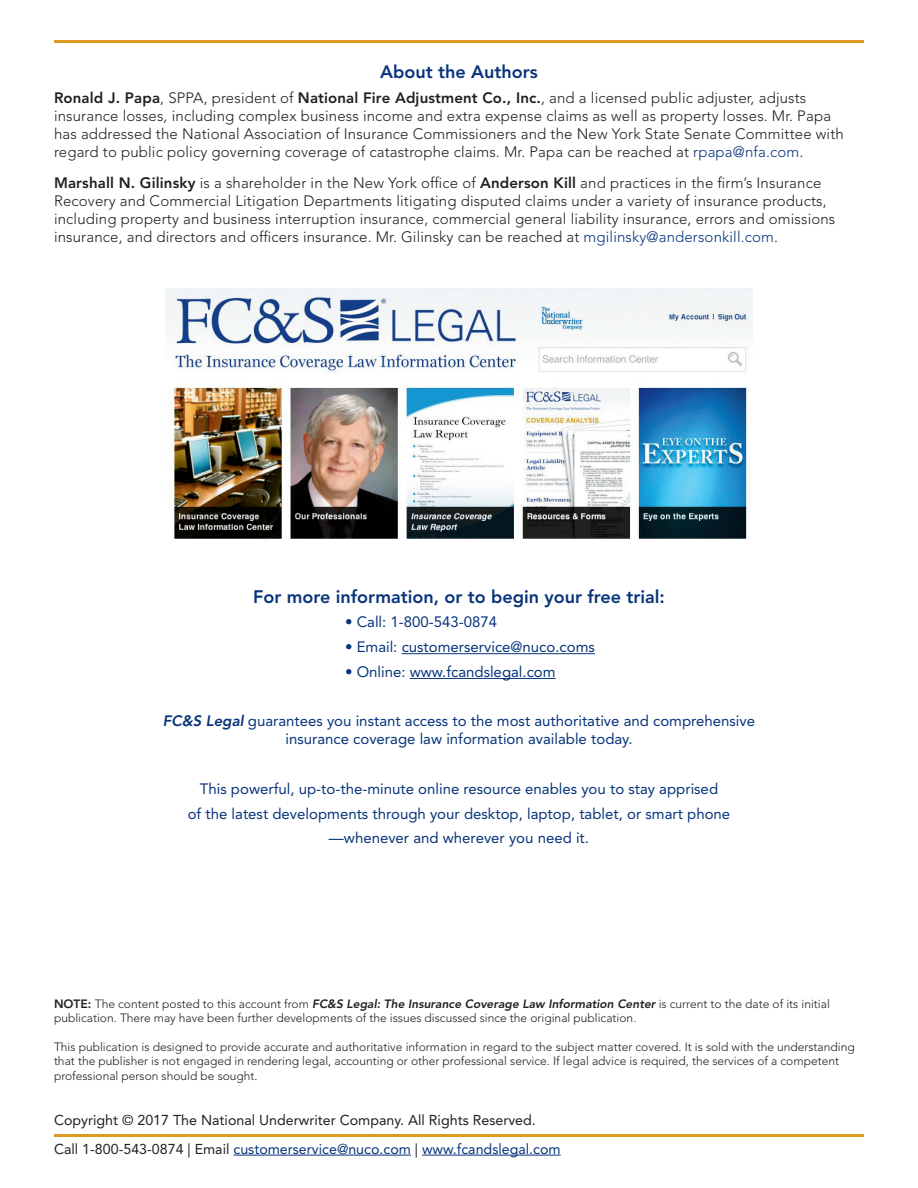
<style>
.page{position:relative;width:918px;height:1188px;background:#fff}
.page>*{position:absolute;margin:0;border:0;box-sizing:border-box;transform-origin:0 0}
.t1{font:800 18px "Avenir LT Std";color:#08347b}
.t2{font:300 15px/18px "Avenir LT Std";letter-spacing:.01em;color:#231f20}
.t3{font:15px/18px "Avenir LT Std";color:#08347b;text-align:center}
.t4{font:14.25px "Avenir LT Std";color:#08347b}
.t5{font:14.25px "Avenir LT Std";color:#231f20}
.t6{font:300 12px/14.4px "Avenir LT Std";color:#231f20}
.s1{font-weight:800}
.s2{color:#08347b}
.s3{font-weight:800;font-style:italic}
.s4{color:#231f20}
</style>
<div class="page">
<hr style="left:54px;top:40px;width:810px;height:3px;background:#de9923">
<hr style="left:54px;top:1134px;width:810px;height:2px;background:#de9923">
<hr style="left:233px;top:1155px;width:178px;height:1px;background:#08347b">
<hr style="left:422px;top:1155px;width:139px;height:1px;background:#08347b">
<img style="left:165px;top:288px;width:588px;height:251px">
<hr style="left:402px;top:653px;width:193px;height:1px;background:#08347b">
<hr style="left:410px;top:678px;width:146px;height:1px;background:#08347b">
<p class="t1" style="left:380px;top:61px;width:159px">About the Authors</p>
<p class="t2" style="left:54px;top:89px;width:791px"><span class="s1">Ronald J. Papa</span>, SPPA, president of <span class="s1">National Fire Adjustment Co., Inc.</span>, and a licensed public adjuster, adjusts insurance losses, including complex business income and extra expense claims as well as property losses. Mr. Papa has addressed the National Association of Insurance Commissioners and the New York State Senate Committee with regard to public policy governing coverage of catastrophe claims. Mr. Papa can be reached at <span class="s2">rpapa@nfa.com</span>.</p>
<p class="t2" style="left:54px;top:174px;width:783px"><span class="s1">Marshall N. Gilinsky</span> is a shareholder in the New York office of <span class="s1">Anderson Kill</span> and practices in the firm’s Insurance Recovery and Commercial Litigation Departments litigating disputed claims under a variety of insurance products, including property and business interruption insurance, commercial general liability insurance, errors and omissions insurance, and directors and officers insurance. Mr. Gilinsky can be reached at <span class="s2">mgilinsky@andersonkill.com</span>.</p>
<p class="t1" style="left:253px;top:586px;width:413px">For more information, or to begin your free trial:</p>
<p class="t3" style="left:345px;top:613px;width:154px">• Call: 1-800-543-0874</p>
<p class="t3" style="left:345px;top:638px;width:251px">• Email: customerservice@nuco.coms</p>
<p class="t3" style="left:345px;top:663px;width:212px">• Online: www.fcandslegal.com</p>
<p class="t3" style="left:163px;top:712px;width:594px"><span class="s3">FC&amp;S Legal</span> guarantees you instant access to the most authoritative and comprehensive insurance coverage law information available today.</p>
<p class="t3" style="left:200px;top:780px;width:520px">This powerful, up-to-the-minute online resource enables you to stay apprised</p>
<p class="t3" style="left:188px;top:805px;width:544px">of the latest developments through your desktop, laptop, tablet, or smart phone</p>
<p class="t3" style="left:329px;top:829px;width:262px">—whenever and wherever you need it.</p>
<p class="t6" style="left:54px;top:996px;width:777px"><span class="s1">NOTE:</span> The content posted to this account from <span class="s3">FC&amp;S Legal: The Insurance Coverage Law Information Center</span> is current to the date of its initial publication. There may have been further developments of the issues discussed since the original publication.</p>
<p class="t6" style="left:54px;top:1040px;width:802px">This publication is designed to provide accurate and authoritative information in regard to the subject matter covered. It is sold with the understanding that the publisher is not engaged in rendering legal, accounting or other professional service. If legal advice is required, the services of a competent professional person should be sought.</p>
<p class="t5" style="left:54px;top:1112px;width:483px">Copyright © 2017 The National Underwriter Company. All Rights Reserved.</p>
<p class="t4" style="left:54px;top:1140px;width:508px"><span class="s4">Call 1-800-543-0874 | Email</span> customerservice@nuco.com <span class="s4">|</span> www.fcandslegal.com</p>
</div>
